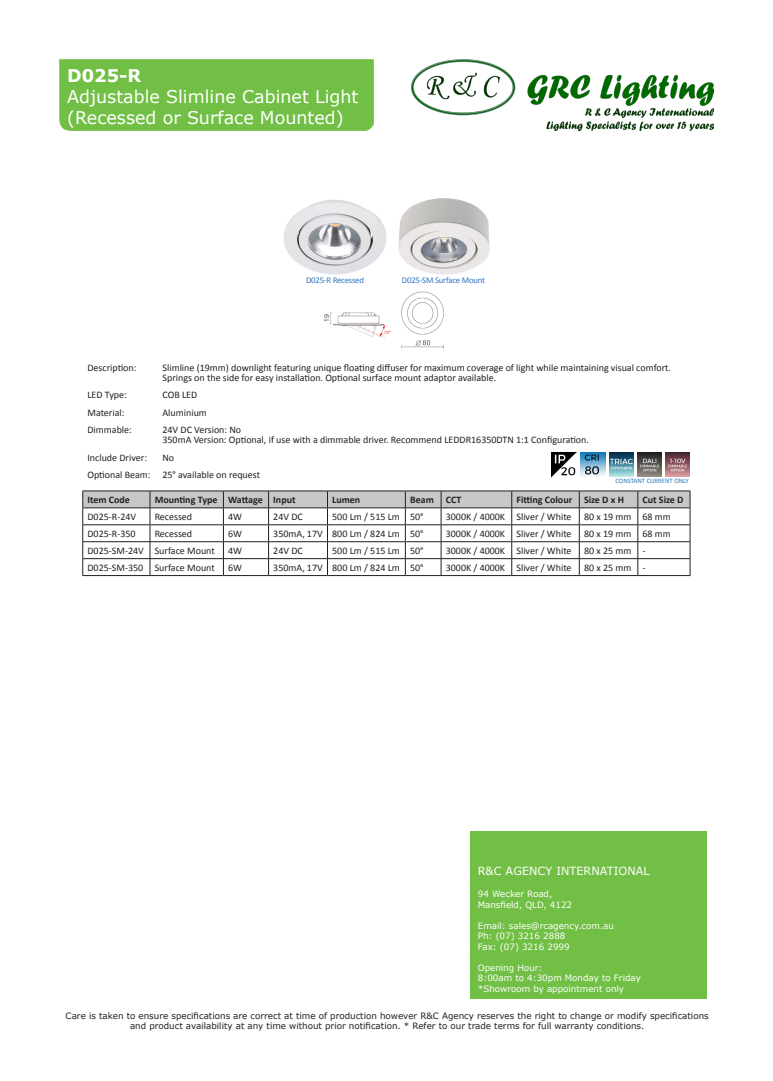
<style>
.page{position:relative;width:773px;height:1081px;background:#fff}
.page>*{position:absolute;margin:0;border:0;box-sizing:border-box;transform-origin:0 0}
.t1{font:17.5px/21px "Verdana";color:#fff}
.t2{font:700 17.5px "Verdana";color:#fff}
.t3{font:11.25px "Verdana";color:#fff}
.t4{font:10px/10px "Calibri";color:#231f20}
.t5{font:700 10px "Calibri";color:#231f20}
.t6{font:8.75px/10.5px "Verdana";color:#231f20;text-align:center}
.t7{font:8.75px/10.5px "Verdana";color:#fff}
.t8{font:8.75px "Calibri";letter-spacing:-.025em;color:#3078be}
.t9{font:6.75px "Calibri";color:#2f77bd}
</style>
<div class="page">
<div style="left:59px;top:59px;width:315px;height:72px;background:#71bf44"></div>
<img style="left:411px;top:59px;width:302px;height:71px">
<div style="left:470px;top:831px;width:237px;height:167px;background:#71bf44"></div>
<img style="left:324px;top:291px;width:120px;height:58px">
<img style="left:284px;top:200px;width:102px;height:74px">
<img style="left:398px;top:198px;width:91px;height:76px">
<hr style="left:82px;top:575px;width:68px;height:1px;background:#231f20">
<hr style="left:150px;top:575px;width:73px;height:1px;background:#231f20">
<hr style="left:223px;top:575px;width:45px;height:1px;background:#231f20">
<hr style="left:268px;top:575px;width:59px;height:1px;background:#231f20">
<hr style="left:327px;top:575px;width:78px;height:1px;background:#231f20">
<hr style="left:405px;top:575px;width:36px;height:1px;background:#231f20">
<hr style="left:441px;top:575px;width:70px;height:1px;background:#231f20">
<hr style="left:511px;top:575px;width:68px;height:1px;background:#231f20">
<hr style="left:579px;top:575px;width:58px;height:1px;background:#231f20">
<hr style="left:637px;top:575px;width:53px;height:1px;background:#231f20">
<svg style="left:82px;top:491px;width:608px;height:84px"></svg>
<img style="left:580px;top:452px;width:25px;height:24px">
<img style="left:551px;top:452px;width:25px;height:25px">
<img style="left:609px;top:452px;width:24px;height:25px">
<img style="left:637px;top:452px;width:24px;height:25px">
<img style="left:665px;top:452px;width:24px;height:25px">
<p class="t2" style="left:67px;top:63px;width:75px">D025-R</p>
<p class="t1" style="left:67px;top:86px;width:293px">Adjustable Slimline Cabinet Light (Recessed or Surface Mounted)</p>
<p class="t8" style="left:306px;top:274px;width:59px">D025-R Recessed</p>
<p class="t8" style="left:402px;top:274px;width:84px">D025-SM Surface Mount</p>
<p class="t4" style="left:87px;top:362px;width:51px">Description:</p>
<p class="t4" style="left:162px;top:362px;width:510px">Slimline (19mm) downlight featuring unique floating diffuser for maximum coverage of light while maintaining visual comfort.<br>Springs on the side for easy installation. Optional surface mount adaptor available.</p>
<p class="t4" style="left:87px;top:389px;width:41px">LED Type:</p>
<p class="t4" style="left:162px;top:389px;width:36px">COB LED</p>
<p class="t4" style="left:87px;top:407px;width:39px">Material:</p>
<p class="t4" style="left:162px;top:407px;width:46px">Aluminium</p>
<p class="t4" style="left:87px;top:424px;width:46px">Dimmable:</p>
<p class="t4" style="left:162px;top:424px;width:80px">24V DC Version: No</p>
<p class="t4" style="left:162px;top:434px;width:428px">350mA Version: Optional, if use with a dimmable driver. Recommend LEDDR16350DTN 1:1 Configuration.</p>
<p class="t4" style="left:87px;top:452px;width:61px">Include Driver:</p>
<p class="t4" style="left:162px;top:452px;width:13px">No</p>
<p class="t4" style="left:87px;top:469px;width:65px">Optional Beam:</p>
<p class="t4" style="left:162px;top:469px;width:99px">25° available on request</p>
<p class="t9" style="left:615px;top:476px;width:75px">CONSTANT CURRENT ONLY</p>
<p class="t5" style="left:87px;top:493px;width:44px">Item Code</p>
<p class="t5" style="left:155px;top:493px;width:64px">Mounting Type</p>
<p class="t5" style="left:228px;top:493px;width:36px">Wattage</p>
<p class="t5" style="left:273px;top:493px;width:24px">Input</p>
<p class="t5" style="left:332px;top:493px;width:30px">Lumen</p>
<p class="t5" style="left:410px;top:493px;width:25px">Beam</p>
<p class="t5" style="left:445px;top:493px;width:17px">CCT</p>
<p class="t5" style="left:516px;top:493px;width:57px">Fitting Colour</p>
<p class="t5" style="left:584px;top:493px;width:41px">Size D x H</p>
<p class="t5" style="left:642px;top:493px;width:42px">Cut Size D</p>
<p class="t4" style="left:87px;top:511px;width:50px">D025-R-24V</p>
<p class="t4" style="left:155px;top:511px;width:39px">Recessed</p>
<p class="t4" style="left:228px;top:511px;width:15px">4W</p>
<p class="t4" style="left:273px;top:511px;width:31px">24V DC</p>
<p class="t4" style="left:332px;top:511px;width:69px">500 Lm / 515 Lm</p>
<p class="t4" style="left:410px;top:511px;width:15px">50°</p>
<p class="t4" style="left:445px;top:511px;width:61px">3000K / 4000K</p>
<p class="t4" style="left:516px;top:511px;width:57px">Sliver / White</p>
<p class="t4" style="left:584px;top:511px;width:49px">80 x 19 mm</p>
<p class="t4" style="left:642px;top:511px;width:30px">68 mm</p>
<p class="t4" style="left:87px;top:528px;width:50px">D025-R-350</p>
<p class="t4" style="left:155px;top:528px;width:39px">Recessed</p>
<p class="t4" style="left:228px;top:528px;width:15px">6W</p>
<p class="t4" style="left:273px;top:528px;width:51px">350mA, 17V</p>
<p class="t4" style="left:332px;top:528px;width:69px">800 Lm / 824 Lm</p>
<p class="t4" style="left:410px;top:528px;width:15px">50°</p>
<p class="t4" style="left:445px;top:528px;width:61px">3000K / 4000K</p>
<p class="t4" style="left:516px;top:528px;width:57px">Sliver / White</p>
<p class="t4" style="left:584px;top:528px;width:49px">80 x 19 mm</p>
<p class="t4" style="left:642px;top:528px;width:30px">68 mm</p>
<p class="t4" style="left:87px;top:545px;width:58px">D025-SM-24V</p>
<p class="t4" style="left:155px;top:545px;width:62px">Surface Mount</p>
<p class="t4" style="left:228px;top:545px;width:15px">4W</p>
<p class="t4" style="left:273px;top:545px;width:31px">24V DC</p>
<p class="t4" style="left:332px;top:545px;width:69px">500 Lm / 515 Lm</p>
<p class="t4" style="left:410px;top:545px;width:15px">50°</p>
<p class="t4" style="left:445px;top:545px;width:61px">3000K / 4000K</p>
<p class="t4" style="left:516px;top:545px;width:57px">Sliver / White</p>
<p class="t4" style="left:584px;top:545px;width:49px">80 x 25 mm</p>
<p class="t4" style="left:642px;top:545px;width:5px">-</p>
<p class="t4" style="left:87px;top:562px;width:57px">D025-SM-350</p>
<p class="t4" style="left:155px;top:562px;width:62px">Surface Mount</p>
<p class="t4" style="left:228px;top:562px;width:15px">6W</p>
<p class="t4" style="left:273px;top:562px;width:51px">350mA, 17V</p>
<p class="t4" style="left:332px;top:562px;width:69px">800 Lm / 824 Lm</p>
<p class="t4" style="left:410px;top:562px;width:15px">50°</p>
<p class="t4" style="left:445px;top:562px;width:61px">3000K / 4000K</p>
<p class="t4" style="left:516px;top:562px;width:57px">Sliver / White</p>
<p class="t4" style="left:584px;top:562px;width:49px">80 x 25 mm</p>
<p class="t4" style="left:642px;top:562px;width:5px">-</p>
<p class="t3" style="left:477px;top:863px;width:173px">R&amp;C AGENCY INTERNATIONAL</p>
<p class="t7" style="left:477px;top:889px;width:96px">94 Wecker Road,<br>Mansfield, QLD, 4122</p>
<p class="t7" style="left:477px;top:920px;width:138px">Email: sales@rcagency.com.au<br>Ph: (07) 3216 2888<br>Fax: (07) 3216 2999</p>
<p class="t7" style="left:477px;top:962px;width:164px">Opening Hour:<br>8:00am to 4:30pm Monday to Friday *Showroom by appointment only</p>
<p class="t6" style="left:66px;top:1010px;width:644px">Care is taken to ensure specifications are correct at time of production however R&amp;C Agency reserves the right to change or modify specifications and product availability at any time without prior notification. * Refer to our trade terms for full warranty conditions.</p>
</div>
